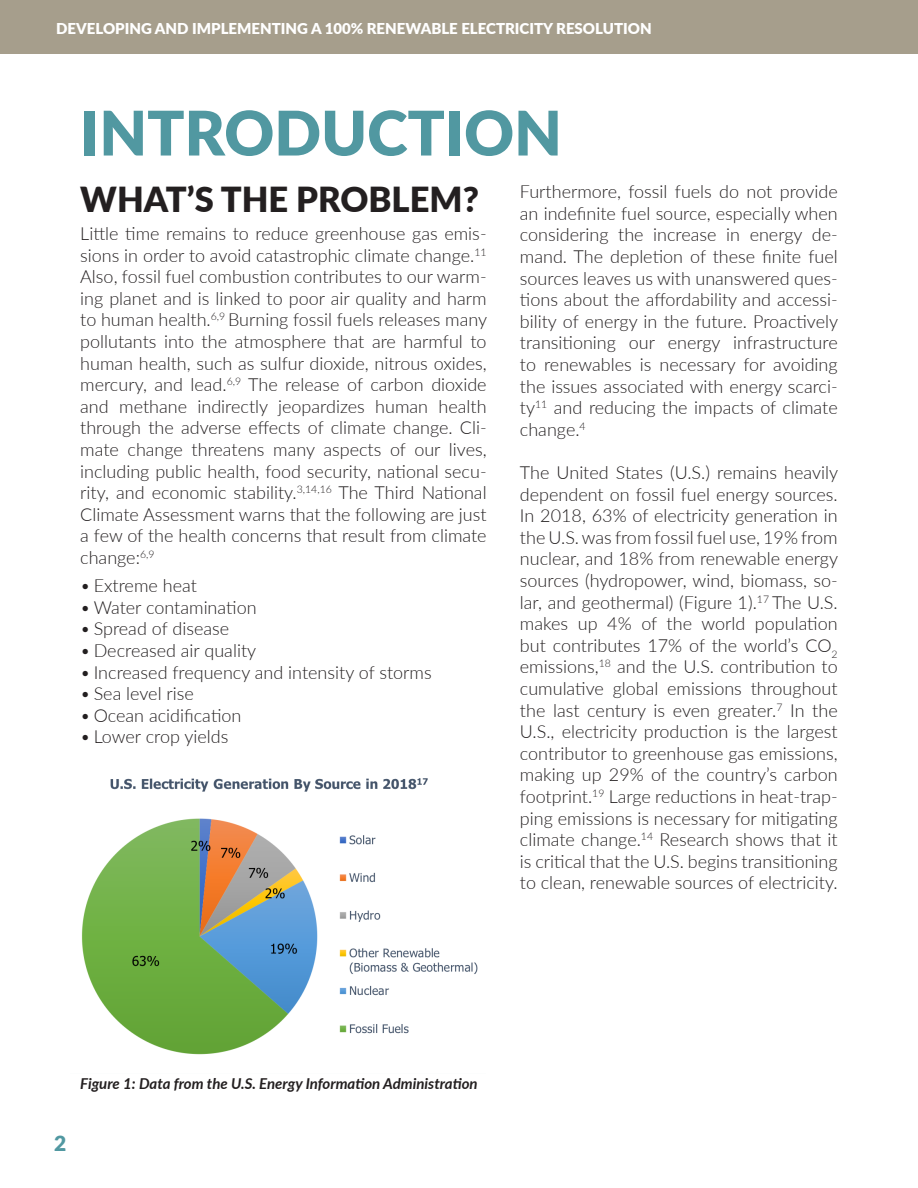
<style>
.page{position:relative;width:918px;height:1188px;background:#fff}
.page>*{position:absolute;margin:0;border:0;box-sizing:border-box;transform-origin:0 0}
.t1{font:900 61.5px "Lato";color:#5198a1}
.t2{font:900 34.5px "Lato";color:#231f20}
.t3{font:900 21px "Lato";color:#5198a1}
.t4{font:300 18px/21.6px "Lato";color:#231f20;text-align:justify}
.t5{font:900 15px "Lato";color:#fff}
.t6{font:italic 700 15px "Lato";color:#231f20}
</style>
<div class="page">
<div style="left:0;top:0;width:918px;height:54px;background:#a69e8c"></div>
<img style="left:81px;top:778px;width:397px;height:277px">
<p class="t5" style="left:56px;top:17px;width:597px">DEVELOPING AND IMPLEMENTING A 100% RENEWABLE ELECTRICITY RESOLUTION</p>
<p class="t1" style="left:80px;top:87px;width:483px">INTRODUCTION</p>
<p class="t4" style="left:520px;top:180px;width:320px">Furthermore, fossil fuels do not provide an indefinite fuel source, especially when considering the increase in energy de&shy;mand. The depletion of these finite fuel sources leaves us with unanswered ques&shy;tions about the affordability and accessi&shy;bility of energy in the future. Proactively transitioning our energy infrastructure to renewables is necessary for avoiding the issues associated with energy scarci&shy;ty<sup>11</sup> and reducing the impacts of climate change.<sup>4</sup></p>
<p class="t4" style="left:520px;top:461px;width:320px">The United States (U.S.) remains heavily dependent on fossil fuel energy sources.<br>In 2018, 63% of electricity generation in the U.S. was from fossil fuel use, 19% from nuclear, and 18% from renewable energy sources (hydropower, wind, biomass, so&shy;lar, and geothermal) (Figure 1).<sup>17</sup> The U.S. makes up 4% of the world population but contributes 17% of the world’s CO<sub>2 </sub>emissions,<sup>18</sup> and the U.S. contribution to cumulative global emissions throughout the last century is even greater.<sup>7</sup> In the U.S., electricity production is the largest contributor to greenhouse gas emissions, making up 29% of the country’s carbon footprint.<sup>19</sup> Large reductions in heat-trap&shy;ping emissions is necessary for mitigating climate change.<sup>14</sup> Research shows that it is critical that the U.S. begins transitioning to clean, renewable sources of electricity.</p>
<p class="t2" style="left:80px;top:173px;width:400px">WHAT’S THE PROBLEM?</p>
<p class="t4" style="left:80px;top:222px;width:408px">Little time remains to reduce greenhouse gas emis&shy;sions in order to avoid catastrophic climate change.<sup>11<br></sup>Also, fossil fuel combustion contributes to our warm&shy;ing planet and is linked to poor air quality and harm to human health.<sup>6,9</sup> Burning fossil fuels releases many pollutants into the atmosphere that are harmful to human health, such as sulfur dioxide, nitrous oxides, mercury, and lead.<sup>6,9</sup> The release of carbon dioxide and methane indirectly jeopardizes human health through the adverse effects of climate change. Cli&shy;mate change threatens many aspects of our lives, including public health, food security, national secu&shy;rity, and economic stability.<sup>3,14,16</sup> The Third National Climate Assessment warns that the following are just a few of the health concerns that result from climate change:<sup>6,9</sup></p>
<p class="t4" style="left:80px;top:574px;width:118px">• Extreme heat</p>
<p class="t4" style="left:80px;top:596px;width:178px">• Water contamination</p>
<p class="t4" style="left:80px;top:618px;width:150px">• Spread of disease</p>
<p class="t4" style="left:80px;top:639px;width:177px">• Decreased air quality</p>
<p class="t4" style="left:80px;top:661px;width:353px">• Increased frequency and intensity of storms</p>
<p class="t4" style="left:80px;top:682px;width:115px">• Sea level rise</p>
<p class="t4" style="left:80px;top:704px;width:163px">• Ocean acidification</p>
<p class="t4" style="left:80px;top:726px;width:150px">• Lower crop yields</p>
<p class="t6" style="left:80px;top:1072px;width:399px">Figure 1: Data from the U.S. Energy Information Administration</p>
<p class="t3" style="left:54px;top:1127px;width:14px">2</p>
</div>
